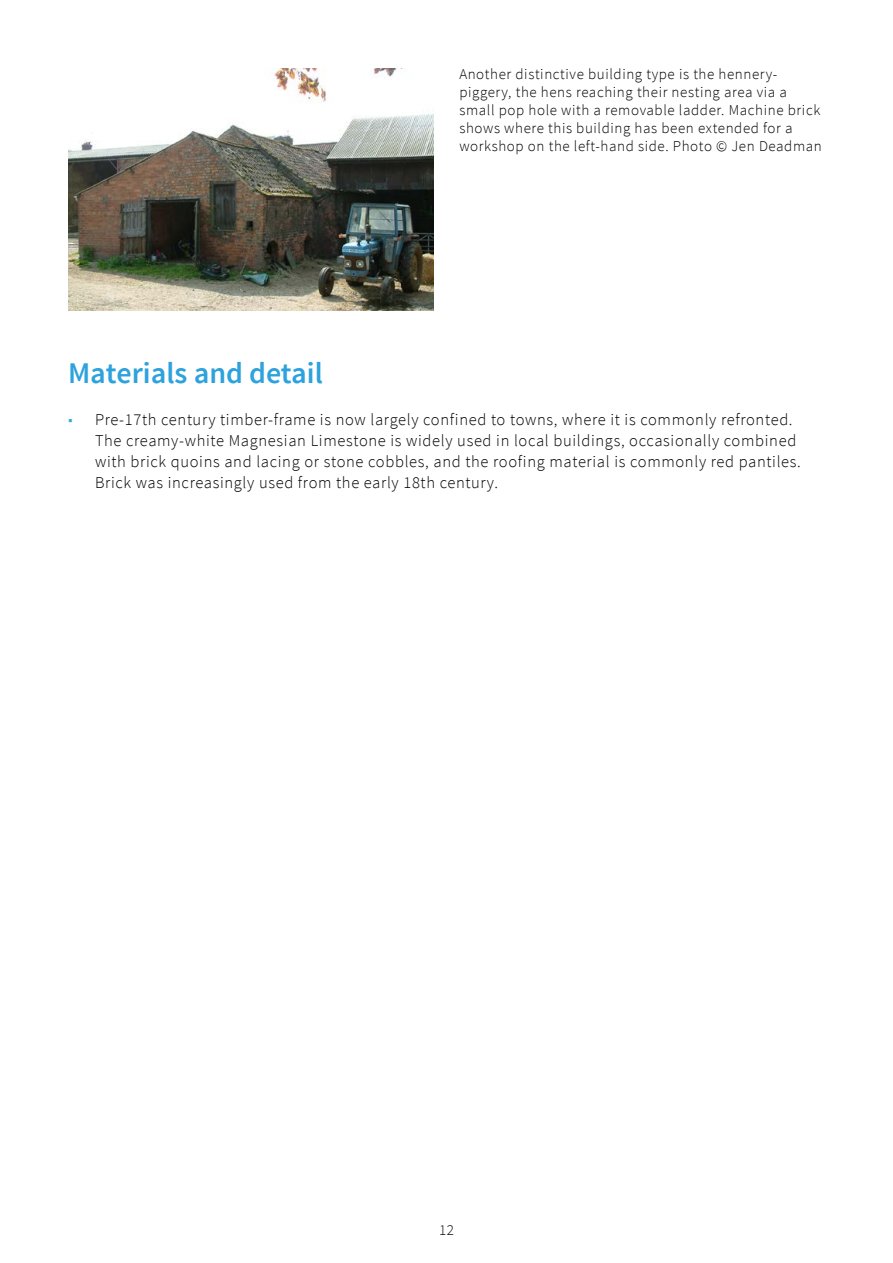
<style>
.page{position:relative;width:893px;height:1263px;background:#fff}
.page>*{position:absolute;margin:0;border:0;box-sizing:border-box;transform-origin:0 0}
.Page_title{font:600 30px "Source Sans Pro";color:#2da2dc}
.t1{font:300 16.5px/21px "Source Sans Pro";letter-spacing:.04em;color:#000}
.t2{font:300 15px/18px "Source Sans Pro";letter-spacing:.04em;color:#000}
.s1{color:#33a3dc}
</style>
<div class="page">
<img style="left:68px;top:68px;width:365px;height:242px">
<p class="t2" style="left:459px;top:65px;width:364px">Another distinctive building type is the hennery&shy;piggery, the hens reaching their nesting area via a small pop hole with a removable ladder. Machine brick shows where this building has been extended for a workshop on the left-hand side. Photo © Jen Deadman</p>
<p class="Page_title" style="left:68px;top:354px;width:256px">Materials and detail</p>
<p class="t1" style="left:95px;top:409px;width:707px;text-indent:-27px"><span class="s1">■</span> Pre-17th century timber-frame is now largely confined to towns, where it is commonly refronted.<br>The creamy-white Magnesian Limestone is widely used in local buildings, occasionally combined with brick quoins and lacing or stone cobbles, and the roofing material is commonly red pantiles.<br>Brick was increasingly used from the early 18th century.</p>
<p class="t2" style="left:439px;top:1221px;width:16px">12</p>
</div>
